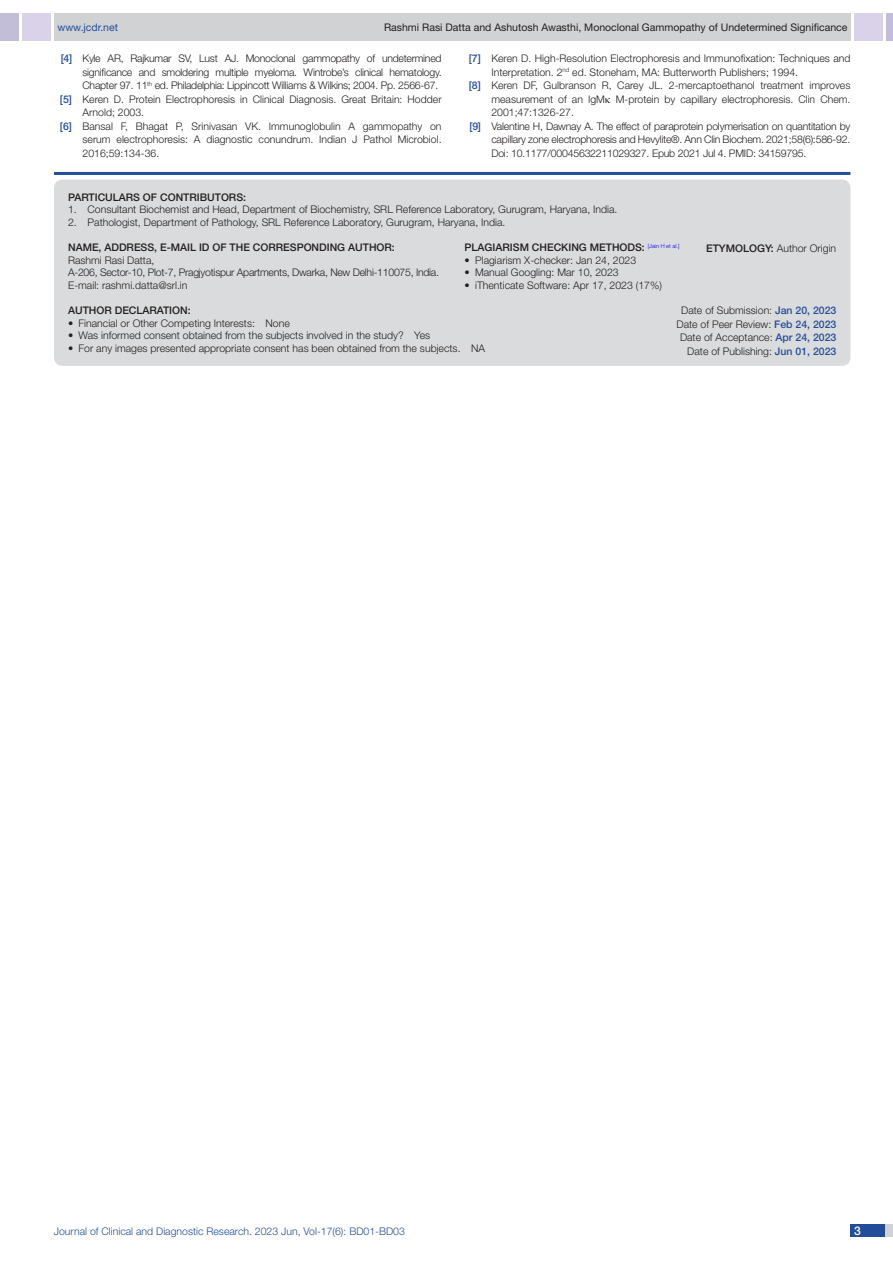
<style>
.page{position:relative;width:893px;height:1263px;background:#fff}
.page>*{position:absolute;margin:0;border:0;box-sizing:border-box;transform-origin:0 0}
.t1{font:500 12px "Helvetica Neue";color:#fff}
.Partic_Contri_Txt{font:300 10.5px "Helvetica Neue";color:#231f20}
.Partic_Contri_Txt-2{font:300 10.5px "Helvetica Neue";letter-spacing:-.025em;color:#231f20}
.Partic_Contri_Txt-3{font:300 10.5px "Helvetica Neue";letter-spacing:-.02em;color:#231f20}
.Partic_Contri_Head{font:500 10.5px "Helvetica Neue";color:#231f20}
.tb_txt{font:300 10.5px "Helvetica Neue";color:#231f20}
.t2{font:10.5px "Helvetica Neue";color:#231f20}
.t3{font:300 10.5px "Helvetica Neue";color:#244e9b}
.Partic_Contri_Head-2{font:300 10.5px "Helvetica Neue";color:#231f20}
.t4{font:10.5px "Helvetica Neue";color:#244e9b}
.Partic_Contri_Head-3{font:300 5.7px "Helvetica Neue";color:#00f}
.s1{font-weight:500;color:#244e9b}
.s2{font-weight:500;font-size:10.5px;color:#231f20}
.s3{font-weight:500}
</style>
<div class="page">
<div style="left:54px;top:13px;width:796px;height:28px;background:#d1d2d4"></div>
<div style="left:0;top:13px;width:19px;height:28px;background:#c2bed7"></div>
<div style="left:22px;top:13px;width:29px;height:28px;background:#d9d2e8"></div>
<div style="left:886px;top:13px;width:7px;height:28px;background:#c2bed7"></div>
<div style="left:854px;top:13px;width:29px;height:28px;background:#d9d2e8"></div>
<div style="left:850px;top:1224px;width:43px;height:13px;background:#d1d2d4"></div>
<div style="left:850px;top:1224px;width:35px;height:13px;background:#214c99"></div>
<hr style="left:54px;top:172px;width:796px;height:3px;background:#244e9b">
<div style="left:54px;top:180px;width:796px;height:186px;background:#dadbdc;border-radius:9px"></div>
<p class="t4" style="left:57px;top:21px;width:62px">www.jcdr.net</p>
<p class="t2" style="left:384px;top:21px;width:465px">Rashmi Rasi Datta and Ashutosh Awasthi, Monoclonal Gammopathy of Undetermined Significance</p>
<p class="Partic_Contri_Txt-2" style="left:61px;top:52px;width:382px"><span class="s1">[4]</span> Kyle AR, Rajkumar SV, Lust AJ. Monoclonal gammopathy of undetermined</p>
<p class="Partic_Contri_Txt-2" style="left:82px;top:66px;width:361px">significance and smoldering multiple myeloma. Wintrobe’s clinical hematology.</p>
<p class="Partic_Contri_Txt-2" style="left:82px;top:79px;width:357px">Chapter 97. 11<sup>th</sup> ed. Philadelphia: Lippincott Williams &amp; Wilkins; 2004. Pp. 2566-67.</p>
<p class="Partic_Contri_Txt" style="left:60px;top:93px;width:383px"><span class="s1">[5]</span> Keren D. Protein Electrophoresis in Clinical Diagnosis. Great Britain: Hodder</p>
<p class="Partic_Contri_Txt" style="left:82px;top:106px;width:63px">Arnold; 2003.</p>
<p class="Partic_Contri_Txt" style="left:60px;top:120px;width:383px"><span class="s1">[6]</span> Bansal F, Bhagat P, Srinivasan VK. Immunoglobulin A gammopathy on</p>
<p class="Partic_Contri_Txt" style="left:82px;top:133px;width:361px">serum electrophoresis: A diagnostic conundrum. Indian J Pathol Microbiol.</p>
<p class="Partic_Contri_Txt" style="left:82px;top:147px;width:78px">2016;59:134-36.</p>
<p class="Partic_Contri_Txt" style="left:469px;top:52px;width:383px"><span class="s1">[7]</span> Keren D. High-Resolution Electrophoresis and Immunofixation: Techniques and</p>
<p class="Partic_Contri_Txt" style="left:491px;top:66px;width:308px">Interpretation. 2<sup>nd</sup> ed. Stoneham, MA: Butterworth Publishers; 1994.</p>
<p class="Partic_Contri_Txt" style="left:469px;top:79px;width:383px"><span class="s1">[8]</span> Keren DF, Gulbranson R, Carey JL. 2-mercaptoethanol treatment improves</p>
<p class="Partic_Contri_Txt" style="left:491px;top:93px;width:361px">measurement of an IgM M-protein by capillary electrophoresis. Clin Chem.</p>
<p class="Partic_Contri_Txt" style="left:491px;top:106px;width:84px">2001;47:1326-27.</p>
<p class="Partic_Contri_Txt-3" style="left:469px;top:120px;width:382px"><span class="s1">[9]</span> Valentine H, Dawnay A. The effect of paraprotein polymerisation on quantitation by</p>
<p class="Partic_Contri_Txt-3" style="left:491px;top:133px;width:361px">capillary zone electrophoresis and Hevylite®. Ann Clin Biochem. 2021;58(6):586-92.</p>
<p class="Partic_Contri_Txt-3" style="left:491px;top:147px;width:316px">Doi: 10.1177/00045632211029327. Epub 2021 Jul 4. PMID: 34159795.</p>
<p class="Partic_Contri_Head" style="left:68px;top:191px;width:147px">PARTI CULARS OF CONTRIBUTO</p>
<p class="Partic_Contri_Head" style="left:229px;top:191px;width:19px">RS:</p>
<p class="Partic_Contri_Txt" style="left:68px;top:203px;width:551px">1. Consultant Biochemist and Head, Department of Biochemistry, SRL Reference Laboratory, Gurugram, Haryana, India.</p>
<p class="Partic_Contri_Txt" style="left:68px;top:216px;width:439px">2. Pathologist, Department of Pathology, SRL Reference Laboratory, Gurugram, Haryana, India.</p>
<p class="Partic_Contri_Head" style="left:465px;top:241px;width:150px">PLAGIARISM CHECKING METHO</p>
<p class="Partic_Contri_Head-3" style="left:628px;top:242px;width:53px"><span class="s2">DS:</span> [Jain H et al.]</p>
<p class="tb_txt" style="left:465px;top:254px;width:173px">• Plagiarism X-checker: Jan 24, 2023</p>
<p class="tb_txt" style="left:465px;top:266px;width:156px">• Manual Googling: Mar 10, 2023</p>
<p class="tb_txt" style="left:465px;top:279px;width:199px">• iThenticate Software: Apr 17, 2023 (17%)</p>
<p class="Partic_Contri_Head" style="left:68px;top:241px;width:110px">NAM E, ADDRESS, E-MAI</p>
<p class="Partic_Contri_Head" style="left:190px;top:241px;width:167px">L ID OF TH E CORRESPONDING AUTHO</p>
<p class="Partic_Contri_Head" style="left:385px;top:241px;width:12px">R:</p>
<p class="Partic_Contri_Head-2" style="left:706px;top:242px;width:132px"><span class="s3">ETYMOLOGY:</span> Author Origin</p>
<p class="Partic_Contri_Txt" style="left:68px;top:254px;width:88px">Rashmi Rasi Datta,</p>
<p class="Partic_Contri_Txt-2" style="left:68px;top:266px;width:372px">A-206, Sector-10, Plot-7, Pragjyotispur Apartments, Dwarka, New Delhi-110075, India.</p>
<p class="Partic_Contri_Txt" style="left:68px;top:279px;width:121px">E-mail: rashmi.datta@srl.in</p>
<p class="Partic_Contri_Txt" style="left:681px;top:304px;width:157px">Date of Submission: <span class="s1">JAN 20, 2023</span></p>
<p class="Partic_Contri_Txt" style="left:676px;top:318px;width:161px">Date of Peer Review: <span class="s1">FEB 24, 2023</span></p>
<p class="Partic_Contri_Txt" style="left:680px;top:331px;width:158px">Date of Acceptance: <span class="s1">APR 24, 2023</span></p>
<p class="Partic_Contri_Txt" style="left:687px;top:345px;width:151px">Date of Publishing: <span class="s1">JUN 01, 2023</span></p>
<p class="Partic_Contri_Head" style="left:68px;top:304px;width:55px">AUTHOR DECL</p>
<p class="Partic_Contri_Head" style="left:143px;top:304px;width:50px">ARATION:</p>
<p class="Partic_Contri_Txt" style="left:68px;top:316px;width:223px">• Financial or Other Competing Interests: None</p>
<p class="Partic_Contri_Txt" style="left:68px;top:329px;width:364px">• Was informed consent obtained from the subjects involved in the study? Yes</p>
<p class="Partic_Contri_Txt" style="left:68px;top:342px;width:418px">• For any images presented appropriate consent has been obtained from the subjects. NA</p>
<p class="t3" style="left:54px;top:1225px;width:353px">Journal of Clinical and Diagnostic Research. 2023 Jun, Vol-17(6): BD01-BD03</p>
<p class="t1" style="left:854px;top:1223px;width:8px">3</p>
</div>
